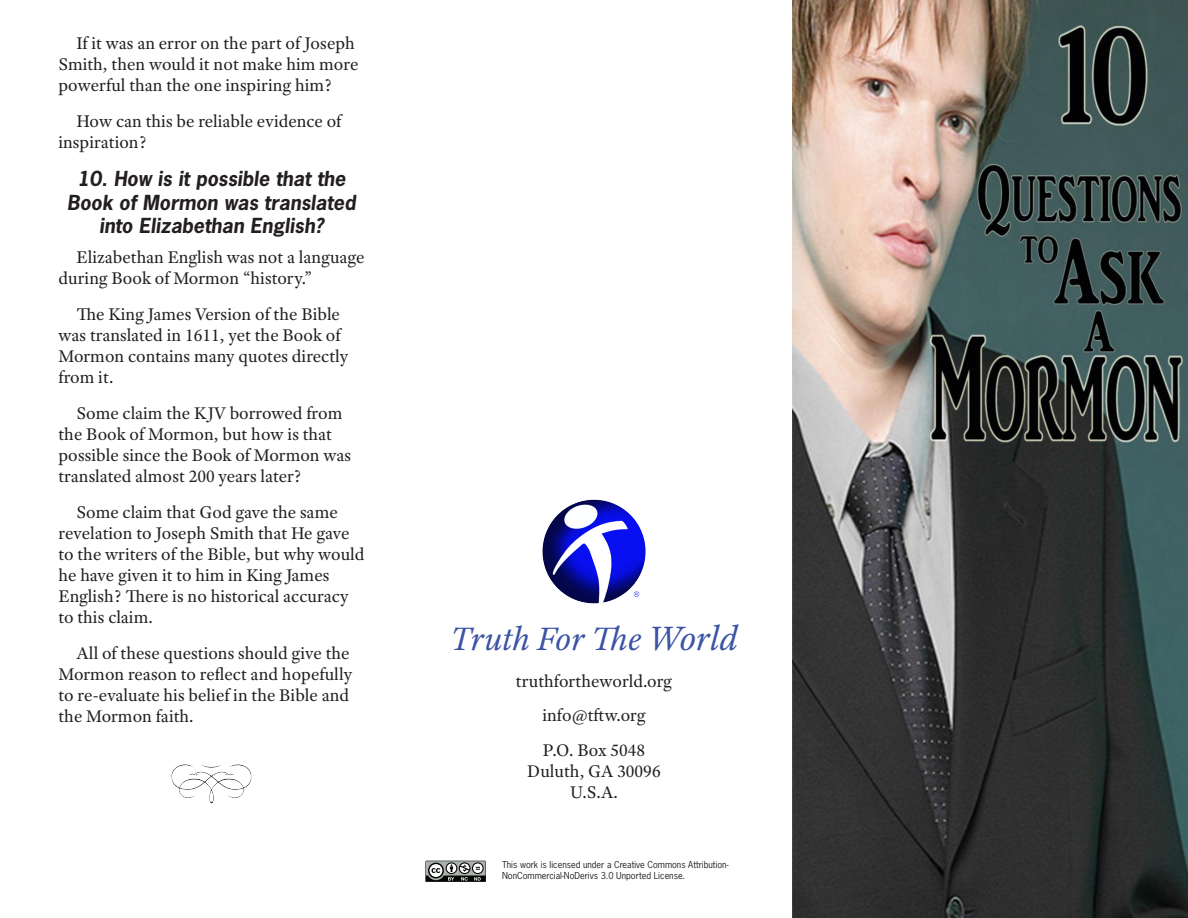
<style>
.page{position:relative;width:1188px;height:918px;background:#fff}
.page>*{position:absolute;margin:0;border:0;box-sizing:border-box;transform-origin:0 0}
.t1{font:italic 34.5px "Adobe Text Pro";letter-spacing:-.005em;color:#3a53a3}
.tractH2{font:italic 700 19.5px/23.4px "News Gothic Std";color:#231f20;text-align:center}
.tractText{font:18px/21px "Adobe Text Pro";color:#231f20}
.t2{font:9px/10.8px "News Gothic Std";color:#231f20}
.s1{font-size:36px}
</style>
<div class="page">
<img style="left:542px;top:499px;width:104px;height:105px">
<img style="left:792px;top:0;width:396px;height:918px">
<svg style="left:425px;top:861px;width:61px;height:21px"></svg>
<img style="left:171px;top:764px;width:81px;height:40px">
<p class="tractText" style="left:58px;top:32px;width:301px;text-indent:18px">If it was an error on the part of Joseph<br>Smith, then would it not make him more powerful than the one inspiring him?</p>
<p class="tractText" style="left:58px;top:110px;width:284px;text-indent:18px">How can this be reliable evidence of inspiration?</p>
<p class="tractH2" style="left:67px;top:167px;width:290px">10. How is it possible that the<br>Book of Mormon was translated into Elizabethan English?</p>
<p class="tractText" style="left:58px;top:246px;width:308px;text-indent:18px">Elizabethan English was not a language during Book of Mormon “history.”</p>
<p class="tractText" style="left:58px;top:303px;width:292px;text-indent:18px">The King James Version of the Bible was translated in 1611, yet the Book of<br>Mormon contains many quotes directly from it.</p>
<p class="tractText" style="left:58px;top:402px;width:294px;text-indent:18px">Some claim the KJV borrowed from the Book of Mormon, but how is that possible since the Book of Mormon was translated almost 200 years later?</p>
<p class="tractText" style="left:58px;top:501px;width:308px;text-indent:18px">Some claim that God gave the same revelation to Joseph Smith that He gave to the writers of the Bible, but why would he have given it to him in King James English? There is no historical accuracy to this claim.</p>
<p class="tractText" style="left:58px;top:642px;width:295px;text-indent:18px">All of these questions should give the Mormon reason to reflect and hopefully to re-evaluate his belief in the Bible and the Mormon faith.</p>
<p class="t1" style="left:450px;top:617px;width:289px">Truth For The <span class="s1">World</span></p>
<p class="tractText" style="left:516px;top:670px;width:158px">truthfortheworld.org</p>
<p class="tractText" style="left:543px;top:705px;width:104px">info@tftw.org</p>
<p class="tractText" style="left:543px;top:739px;width:104px">P.O. Box 5048</p>
<p class="tractText" style="left:527px;top:760px;width:135px">Duluth, GA 30096</p>
<p class="tractText" style="left:570px;top:781px;width:49px">U.S.A.</p>
<p class="t2" style="left:502px;top:859px;width:228px">This work is licensed under a Creative Commons Attribution-<br>NonCommercial-NoDerivs 3.0 Unported License.</p>
</div>
